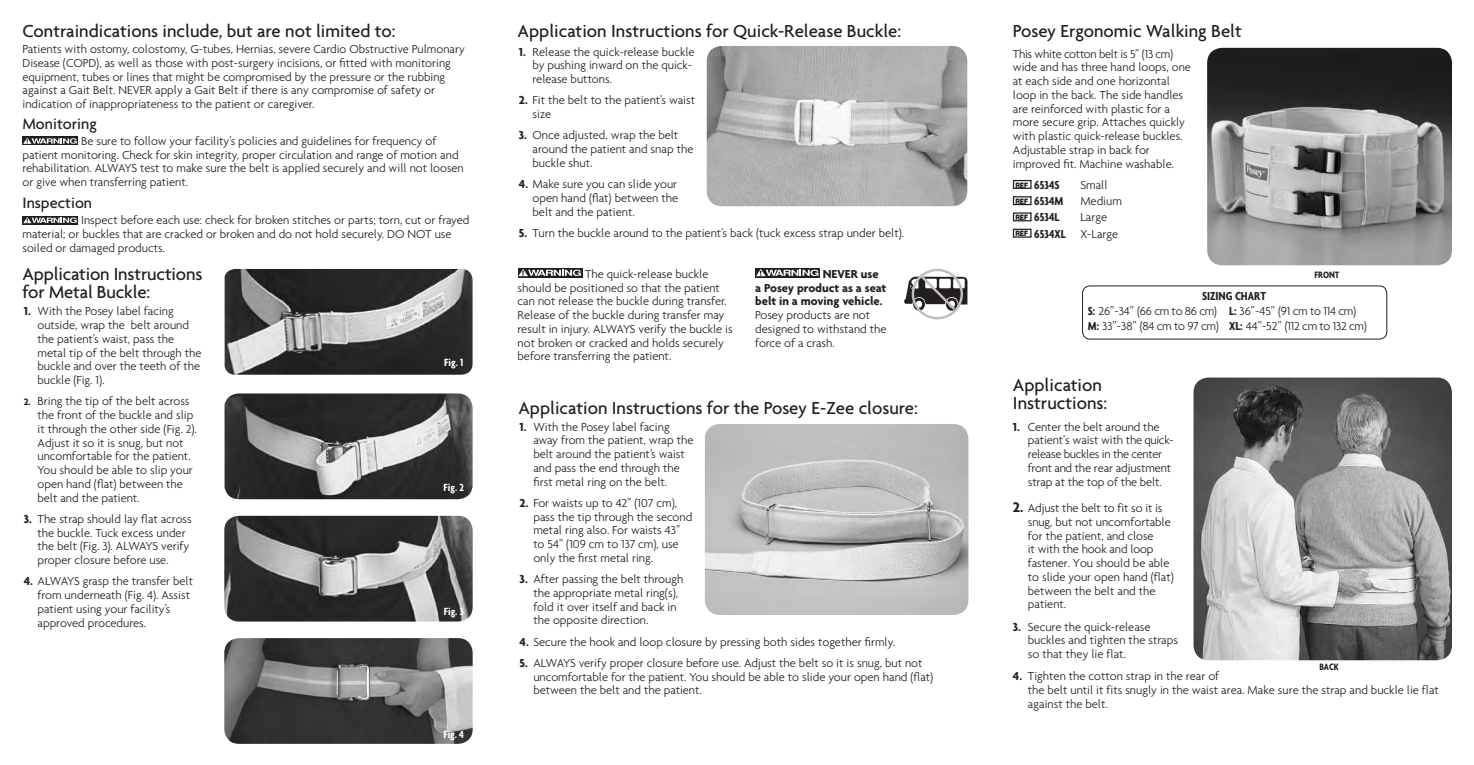
<style>
.page{position:relative;width:1474px;height:765px;background:#fff}
.page>*{position:absolute;margin:0;border:0;box-sizing:border-box;transform-origin:0 0}
.t1{font:500 18.75px/17.5px "Agenda";color:#231f20}
.t2{font:500 16.25px "Agenda";color:#231f20}
.t3{font:300 12.5px/13.8px "Agenda";color:#231f20}
.t4{font:300 12.5px/15px "Agenda";letter-spacing:-.025em;color:#231f20}
.t5{font:700 12.5px/13.8px "Agenda";color:#231f20}
.t6{font:700 condensed 12.5px "Agenda";color:#231f20}
.t7{font:700 condensed 11.25px "Agenda";color:#fff}
.t8{font:700 condensed 10px "Agenda";color:#231f20}
.s1{font-weight:700}
.s2{font-weight:700;font-size:10px}
.s3{font-family:"Helvetica Neue";font-weight:900;font-stretch:normal;font-size:7.5px}
.s4{font-family:"Helvetica Neue";font-weight:900;font-size:7.5px}
.s5{font-weight:700;font-stretch:condensed}
.s6{font-weight:700;font-size:15px}
</style>
<div class="page">
<div style="left:518px;top:268px;width:64px;height:9px;background:#231f20"></div>
<svg style="left:518px;top:269px;width:63px;height:7px"></svg>
<svg style="left:755px;top:268px;width:65px;height:9px"></svg>
<svg style="left:756px;top:269px;width:62px;height:7px"></svg>
<div style="left:912px;top:269px;width:51px;height:50px;border:2px solid #bcbec0;border-radius:50%"></div>
<svg style="left:904px;top:272px;width:64px;height:40px"></svg>
<img style="left:705px;top:424px;width:263px;height:191px">
<img style="left:707px;top:46px;width:260px;height:160px">
<img style="left:225px;top:269px;width:248px;height:106px">
<img style="left:224px;top:393px;width:249px;height:106px">
<img style="left:224px;top:516px;width:249px;height:106px">
<img style="left:224px;top:638px;width:249px;height:106px">
<div style="left:23px;top:216px;width:55px;height:8px;background:#231f20"></div>
<svg style="left:23px;top:217px;width:54px;height:6px"></svg>
<div style="left:1013px;top:180px;width:18px;height:9px;border:1px solid #231f20"></div>
<div style="left:1013px;top:196px;width:18px;height:9px;border:1px solid #231f20"></div>
<div style="left:1013px;top:212px;width:18px;height:9px;border:1px solid #231f20"></div>
<div style="left:1013px;top:229px;width:18px;height:9px;border:1px solid #231f20"></div>
<img style="left:1207px;top:48px;width:245px;height:217px">
<div style="left:1082px;top:286px;width:305px;height:53px;border:1px solid #231f20;border-radius:8px"></div>
<img style="left:1193px;top:378px;width:259px;height:282px">
<div style="left:23px;top:137px;width:55px;height:8px;background:#231f20"></div>
<svg style="left:23px;top:138px;width:54px;height:6px"></svg>
<h1 class="t1" style="left:22px;top:22px;width:374px">Contraindications include, but are not limited to:</h1>
<p class="t3" style="left:22px;top:42px;width:444px">Patients with ostomy, colostomy, G-tubes, Hernias, severe Cardio Obstructive Pulmonary Disease (COPD), as well as those with post-surgery incisions, or fitted with monitoring equipment, tubes or lines that might be compromised by the pressure or the rubbing against a Gait Belt. Never</p>
<p class="t3" style="left:22px;top:83px;width:414px;text-indent:133px">apply a Gait Belt if there is any compromise of safety or indication of inappropriateness to the patient or caregiver.</p>
<h2 class="t2" style="left:22px;top:114px;width:76px">Monitoring</h2>
<p class="t3" style="left:23px;top:134px;width:438px;text-indent:59px">Be sure to follow your facility’s policies and guidelines for frequency of patient monitoring. Check for skin integrity, proper circulation and range of motion and rehabilitation. Always</p>
<p class="t3" style="left:23px;top:161px;width:443px;text-indent:118px">test to make sure the belt is applied securely and will not loosen or give when transferring patient.</p>
<h2 class="t2" style="left:22px;top:193px;width:71px">Inspection</h2>
<p class="t3" style="left:23px;top:213px;width:448px;text-indent:59px">Inspect before each use: check for broken stitches or parts; torn, cut or frayed material; or buckles that are cracked or broken and do not hold securely. DO NOT use soiled or damaged products.</p>
<h1 class="t1" style="left:22px;top:265px;width:181px">Application Instructions for Metal Buckle:</h1>
<p class="t3" style="left:38px;top:304px;width:166px;text-indent:-14px"><span class="s1">1.</span> With the Posey label facing outside, wrap the belt around the patient’s waist, pass the metal tip of the belt through the buckle and over the teeth of the buckle (Fig. 1).</p>
<p class="t3" style="left:37px;top:394px;width:161px;text-indent:-14px"><span class="s2">2.</span> Bring the tip of the belt across the front of the buckle and slip it through the other side (Fig. 2).<br>Adjust it so it is snug, but not uncomfortable for the patient.<br>You should be able to slip your open hand (flat) between the belt and the patient.</p>
<p class="t3" style="left:37px;top:512px;width:156px;text-indent:-14px"><span class="s1">3.</span> The strap should lay flat across the buckle. Tuck excess under the belt (Fig. 3). Always</p>
<p class="t3" style="left:37px;top:539px;width:153px;text-indent:124px">verify proper closure before use.</p>
<p class="t3" style="left:24px;top:574px;width:29px"><span class="s1">4.</span> Always</p>
<p class="t3" style="left:37px;top:574px;width:157px;text-indent:45px">grasp the transfer belt from underneath (Fig. 4). Assist patient using your facility’s approved procedures.</p>
<p class="t7" style="left:444px;top:356px;width:21px">Fig. 1</p>
<p class="t7" style="left:444px;top:481px;width:22px">Fig. 2</p>
<p class="t7" style="left:444px;top:605px;width:21px">Fig. 3</p>
<p class="t7" style="left:443px;top:728px;width:22px">Fig. 4</p>
<h1 class="t1" style="left:518px;top:22px;width:385px">Application Instructions for Quick-Release Buckle:</h1>
<p class="t3" style="left:532px;top:44px;width:164px;text-indent:-14px"><span class="s1">1.</span> Release the quick-release buckle by pushing inward on the quick&shy;release buttons.</p>
<p class="t3" style="left:532px;top:93px;width:164px;text-indent:-14px"><span class="s1">2.</span> Fit the belt to the patient’s waist size</p>
<p class="t3" style="left:532px;top:128px;width:162px;text-indent:-14px"><span class="s1">3.</span> Once adjusted, wrap the belt around the patient and snap the buckle shut.</p>
<p class="t3" style="left:532px;top:177px;width:147px;text-align:justify;text-indent:-14px"><span class="s1">4.</span> Make sure you can slide your open hand (flat) between the belt and the patient.</p>
<p class="t3" style="left:519px;top:226px;width:387px"><span class="s1">5.</span> Turn the buckle around to the patient’s back (tuck excess strap under belt).</p>
<p class="t3" style="left:518px;top:267px;width:211px;text-indent:68px">The quick-release buckle should be positioned so that the patient can not release the buckle during transfer.<br>Release of the buckle during transfer may result in injury. Always</p>
<p class="t5" style="left:755px;top:267px;width:133px;text-indent:68px">NEVER use a Posey product as a seat belt in a moving vehicle.</p>
<p class="t3" style="left:755px;top:308px;width:133px">Posey products are not designed to withstand the force of a crash.</p>
<p class="t3" style="left:518px;top:322px;width:217px;text-indent:121px">verify the buckle is not broken or cracked and holds securely before transferring the patient.</p>
<h1 class="t1" style="left:518px;top:399px;width:401px">Application Instructions for the Posey E-Zee closure:</h1>
<p class="t3" style="left:533px;top:420px;width:162px;text-indent:-14px"><span class="s1">1.</span> With the Posey label facing away from the patient, wrap the belt around the patient’s waist and pass the end through the first metal ring on the belt.</p>
<p class="t3" style="left:533px;top:496px;width:160px;text-indent:-14px"><span class="s1">2.</span> For waists up to 42” (107 cm), pass the tip through the second metal ring also. For waists 43” to 54” (109 cm to 137 cm), use only the first metal ring.</p>
<p class="t3" style="left:533px;top:572px;width:152px;text-indent:-14px"><span class="s1">3.</span> After passing the belt through the appropriate metal ring(s), fold it over itself and back in the opposite direction.</p>
<p class="t3" style="left:520px;top:635px;width:377px"><span class="s1">4.</span> Secure the hook and loop closure by pressing both sides together firmly.</p>
<p class="t3" style="left:520px;top:656px;width:29px"><span class="s1">5.</span> Always</p>
<p class="t3" style="left:533px;top:656px;width:401px;text-indent:45px">verify proper closure before use. Adjust the belt so it is snug, but not uncomfortable for the patient. You should be able to slide your open hand (flat) between the belt and the patient.</p>
<h1 class="t1" style="left:1013px;top:22px;width:231px">Posey Ergonomic Walking Belt</h1>
<p class="t3" style="left:1013px;top:47px;width:180px">This white cotton belt is 5” (13 cm) wide and has three hand loops, one at each side and one horizontal loop in the back. The side handles are reinforced with plastic for a more secure grip. Attaches quickly with plastic quick-release buckles.<br>Adjustable strap in back for improved fit. Machine washable.</p>
<p class="t6" style="left:1015px;top:178px;width:46px"><span class="s3">REF</span> 6534S</p>
<p class="t3" style="left:1080px;top:178px;width:29px">Small</p>
<p class="t6" style="left:1015px;top:194px;width:45px"><span class="s3">REF</span> 6534M</p>
<p class="t3" style="left:1080px;top:194px;width:43px">Medium</p>
<p class="t6" style="left:1015px;top:210px;width:45px"><span class="s3">REF</span> 6534L</p>
<p class="t3" style="left:1015px;top:209px;width:104px;line-height:16.2px;text-indent:65px">Large<br><span class="s4">REF</span> <span class="s5">6534XL</span> X-Large</p>
<p class="t8" style="left:1314px;top:269px;width:27px">FRONT</p>
<p class="t4" style="left:1088px;top:288px;width:280px;text-indent:114px"><span class="s5">SIZING CHART<br>S:</span> 26”-34” (66 cm to 86 cm) <span class="s5">L:</span> 36”-45” (91 cm to 114 cm)<br><span class="s5">M:</span> 33”-38” (84 cm to 97 cm) <span class="s5">XL:</span> 44”-52” (112 cm to 132 cm)</p>
<h1 class="t1" style="left:1013px;top:376px;width:96px">Application<br>Instructions:</h1>
<p class="t3" style="left:1028px;top:419px;width:147px;text-indent:-15px"><span class="s1">1.</span> Center the belt around the patient’s waist with the quick&shy;release buckles in the center front and the rear adjustment strap at the top of the belt.</p>
<p class="t3" style="left:1028px;top:501px;width:148px;text-indent:-15px"><span class="s6">2.</span> Adjust the belt to fit so it is snug, but not uncomfortable for the patient, and close<br>it with the hook and loop fastener. You should be able to slide your open hand (flat) between the belt and the patient.</p>
<p class="t3" style="left:1028px;top:619px;width:152px;text-indent:-15px"><span class="s1">3.</span> Secure the quick-release buckles and tighten the straps so that they lie flat.</p>
<p class="t3" style="left:1028px;top:669px;width:413px;text-indent:-15px"><span class="s1">4.</span> Tighten the cotton strap in the rear of<br>the belt until it fits snugly in the waist area. Make sure the strap and buckle lie flat against the belt.</p>
<p class="t8" style="left:1319px;top:661px;width:16px">BACK</p>
</div>
